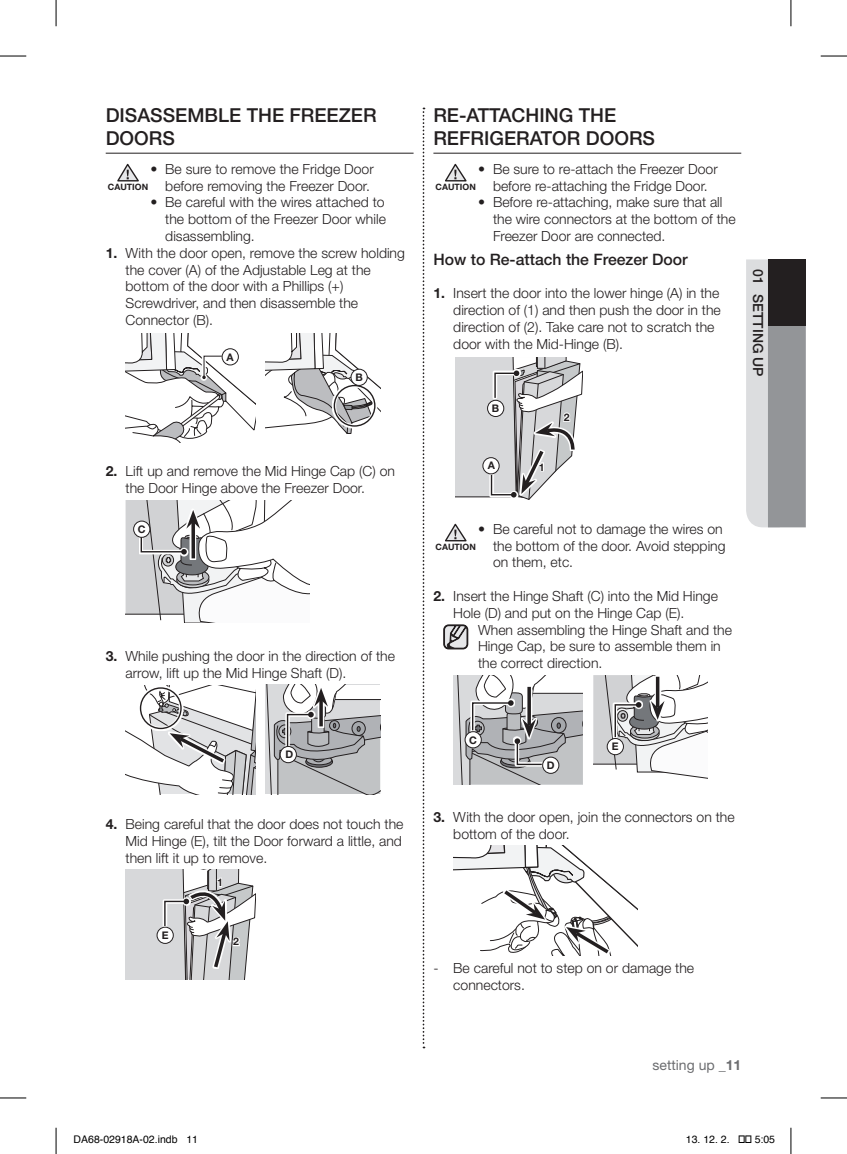
<style>
.page{position:relative;width:847px;height:1154px;background:#fff}
.page>*{position:absolute;margin:0;border:0;box-sizing:border-box;transform-origin:0 0}
.Level_1_Title{font:500 19.25px/23.1px "Helvetica Neue LT Pro";color:#231f20}
.Level_1_Headline{font:500 15.75px "Helvetica Neue LT Pro";color:#231f20}
.Level_2_Body{font:300 14px/16.8px "Helvetica Neue LT Pro";color:#231f20}
.t1{font:14px "Helvetica Neue LT Pro";color:#6c6d70}
.t2{font:500 14px "Helvetica Neue LT Pro";color:#231f20}
.t3{font:10.5px "Helvetica";color:#000}
.t4{font:700 10.5px "Helvetica Neue LT Pro";color:#231f20}
.t5{font:700 8.75px "Helvetica Neue LT Pro";color:#231f20}
.s1{font-weight:700}
</style>
<div class="page">
<svg style="left:746px;top:259px;width:59px;height:268px"></svg>
<div style="left:767px;top:259px;width:38px;height:67px;background:#231f20"></div>
<hr style="left:106px;top:153px;width:307px;height:1px;background:#231f20">
<svg style="left:117px;top:163px;width:22px;height:19px"></svg>
<svg style="left:125px;top:333px;width:130px;height:109px"></svg>
<svg style="left:265px;top:333px;width:115px;height:101px"></svg>
<svg style="left:125px;top:500px;width:184px;height:122px"></svg>
<svg style="left:125px;top:685px;width:130px;height:109px"></svg>
<svg style="left:265px;top:685px;width:116px;height:109px"></svg>
<svg style="left:125px;top:870px;width:131px;height:109px"></svg>
<hr style="left:433px;top:153px;width:308px;height:1px;background:#231f20">
<svg style="left:445px;top:163px;width:22px;height:19px"></svg>
<svg style="left:455px;top:358px;width:127px;height:142px"></svg>
<svg style="left:445px;top:523px;width:22px;height:19px"></svg>
<svg style="left:443px;top:624px;width:25px;height:26px"></svg>
<svg style="left:453px;top:675px;width:130px;height:109px"></svg>
<svg style="left:593px;top:675px;width:114px;height:104px"></svg>
<svg style="left:453px;top:845px;width:183px;height:111px"></svg>
<svg style="left:422px;top:108px;width:2px;height:940px"></svg>
<svg style="left:0;top:56px;width:26px;height:1px"></svg>
<svg style="left:820px;top:56px;width:26px;height:1px"></svg>
<svg style="left:0;top:1097px;width:26px;height:1px"></svg>
<svg style="left:820px;top:1097px;width:26px;height:1px"></svg>
<svg style="left:56px;top:0;width:1px;height:26px"></svg>
<svg style="left:56px;top:1128px;width:1px;height:26px"></svg>
<svg style="left:790px;top:0;width:1px;height:26px"></svg>
<svg style="left:790px;top:1128px;width:1px;height:26px"></svg>
<p class="Level_1_Title" style="left:106px;top:104px;width:272px">DISASSEMBLE THE FREEZER<br>DOORS</p>
<p class="Level_2_Body" style="left:150px;top:160px;width:225px;text-align:right">• Be sure to remove the Fridge Door before removing the Freezer Door.</p>
<p class="Level_2_Body" style="left:165px;top:194px;width:222px;text-align:justify;text-indent:-15px">• Be careful with the wires attached to the bottom of the Freezer Door while disassembling.</p>
<p class="Level_2_Body" style="left:125px;top:244px;width:281px;text-indent:-20px"><span class="s1">1.</span> With the door open, remove the screw holding the cover (A) of the Adjustable Leg at the bottom of the door with a Phillips (+)<br>Screwdriver, and then disassemble the Connector (B).</p>
<p class="t5" style="left:108px;top:181px;width:42px">CAUTION</p>
<p class="t4" style="left:226px;top:350px;width:9px">A</p>
<p class="t4" style="left:355px;top:371px;width:9px">B</p>
<p class="Level_2_Body" style="left:125px;top:462px;width:271px;text-indent:-20px"><span class="s1">2.</span> Lift up and remove the Mid Hinge Cap (C) on the Door Hinge above the Freezer Door.</p>
<p class="t4" style="left:138px;top:522px;width:9px">C</p>
<p class="Level_2_Body" style="left:125px;top:647px;width:271px;text-indent:-20px"><span class="s1">3.</span> While pushing the door in the direction of the arrow, lift up the Mid Hinge Shaft (D).</p>
<p class="t4" style="left:285px;top:748px;width:9px">D</p>
<p class="Level_2_Body" style="left:125px;top:815px;width:279px;text-align:justify;text-indent:-20px"><span class="s1">4.</span> Being careful that the door does not touch the Mid Hinge (E), tilt the Door forward a little, and then lift it up to remove.</p>
<p class="t4" style="left:162px;top:928px;width:8px">E</p>
<p class="t4" style="left:217px;top:875px;width:7px">1</p>
<p class="t4" style="left:233px;top:935px;width:7px">2</p>
<p class="Level_1_Title" style="left:433px;top:104px;width:223px">RE-ATTACHING THE<br>REFRIGERATOR DOORS</p>
<p class="Level_2_Body" style="left:478px;top:160px;width:241px;text-align:center">• Be sure to re-attach the Freezer Door before re-attaching the Fridge Door.</p>
<p class="Level_2_Body" style="left:493px;top:194px;width:244px;text-indent:-15px">• Before re-attaching, make sure that all the wire connectors at the bottom of the<br>Freezer Door are connected.</p>
<p class="Level_1_Headline" style="left:433px;top:250px;width:256px">How to Re-attach the Freezer Door</p>
<p class="Level_2_Body" style="left:453px;top:285px;width:269px;text-indent:-20px"><span class="s1">1.</span> Insert the door into the lower hinge (A) in the direction of (1) and then push the door in the direction of (2). Take care not to scratch the door with the Mid-Hinge (B).</p>
<p class="t5" style="left:435px;top:181px;width:42px">CAUTION</p>
<p class="t4" style="left:491px;top:402px;width:9px">B</p>
<p class="t4" style="left:487px;top:459px;width:9px">A</p>
<p class="t4" style="left:538px;top:460px;width:7px">1</p>
<p class="t4" style="left:563px;top:410px;width:7px">2</p>
<p class="t2" style="left:766px;top:269px;width:107px;rotate:90deg">01 setting up</p>
<p class="Level_2_Body" style="left:493px;top:520px;width:234px;text-indent:-15px">• Be careful not to damage the wires on the bottom of the door. Avoid stepping on them, etc.</p>
<p class="Level_2_Body" style="left:453px;top:587px;width:266px;text-indent:-20px"><span class="s1">2.</span> Insert the Hinge Shaft (C) into the Mid Hinge<br>Hole (D) and put on the Hinge Cap (E).</p>
<p class="Level_2_Body" style="left:478px;top:621px;width:255px">When assembling the Hinge Shaft and the<br>Hinge Cap, be sure to assemble them in the correct direction.</p>
<p class="t5" style="left:435px;top:541px;width:42px">CAUTION</p>
<p class="t4" style="left:469px;top:733px;width:9px">C</p>
<p class="t4" style="left:546px;top:758px;width:9px">D</p>
<p class="t4" style="left:611px;top:740px;width:8px">E</p>
<p class="Level_2_Body" style="left:453px;top:808px;width:283px;text-indent:-20px"><span class="s1">3.</span> With the door open, join the connectors on the bottom of the door.</p>
<p class="Level_2_Body" style="left:453px;top:959px;width:242px;text-indent:-20px">- Be careful not to step on or damage the connectors.</p>
<p class="t1" style="left:652px;top:1056px;width:90px">setting up <span class="s1">_11</span></p>
<p class="t3" style="left:74px;top:1131px;width:126px">DA68-02918A-02.indb 11</p>
<p class="t3" style="left:685px;top:1131px;width:45px">13. 12. 2.</p>
<p class="t3" style="left:754px;top:1131px;width:22px">5:05</p>
</div>
